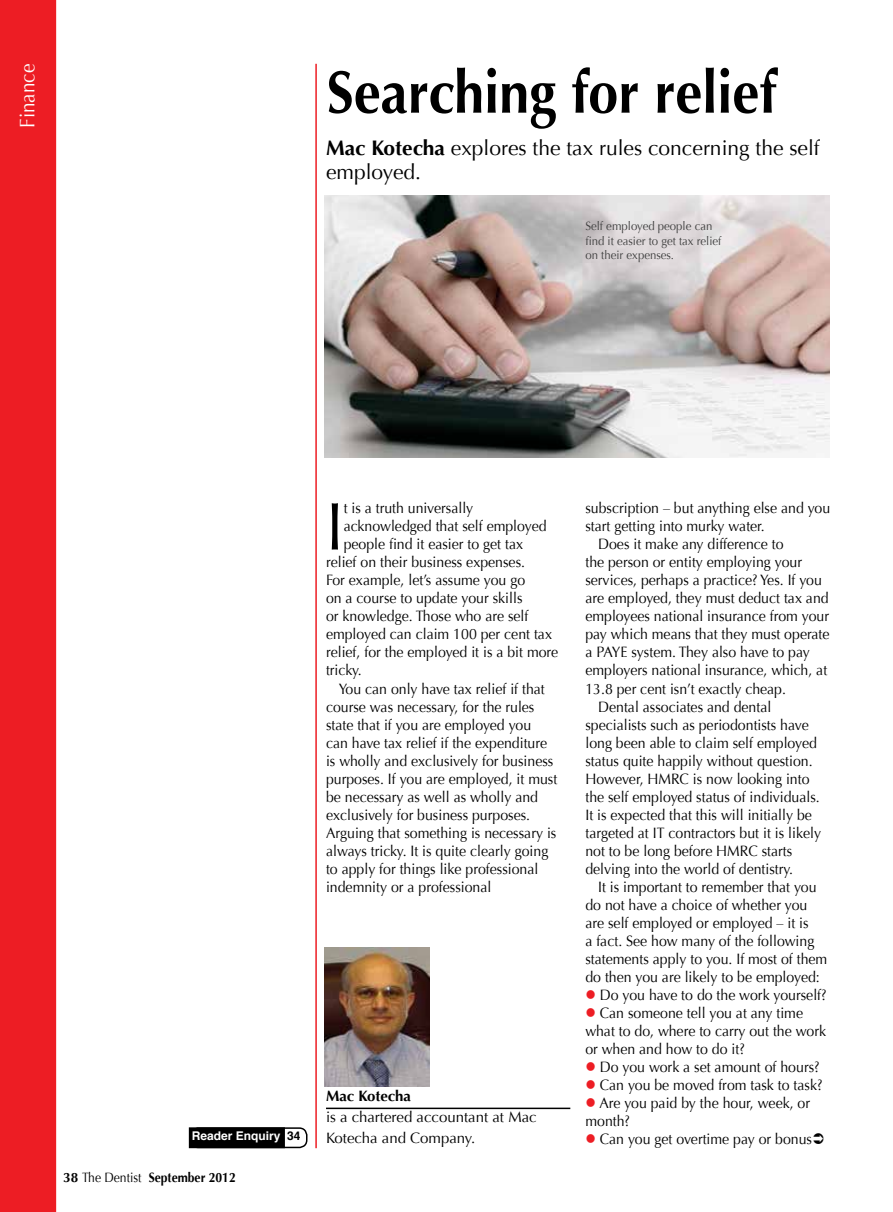
<style>
.page{position:relative;width:893px;height:1212px;background:#fff}
.page>*{position:absolute;margin:0;border:0;box-sizing:border-box;transform-origin:0 0}
.t1{font:67.5px "Optima";color:#000;scale:.94 1}
.t2{font:700 60px "Optima";color:#000;scale:.9 1}
.t3{font:21px/24px "Optima";color:#000}
.t4{font:21px "Optima";color:#fff;scale:.9 1}
.t5{font:15px/18px "Optima";color:#000;scale:.94 1}
.t6{font:15px "Optima";color:#000}
.t7{font:700 15px "Optima";color:#000}
.t8{font:700 13.5px "Optima";color:#000}
.t9{font:12px/14.2px "Optima";color:#404040;scale:.95 1}
.t10{font:700 12px "Helvetica";color:#fff}
.t11{font:700 12px "Helvetica";color:#000}
.s1{font-weight:700}
.s2{font-weight:400}
.s3{color:#ed1d24}
</style>
<div class="page">
<div style="left:0;top:0;width:56px;height:1212px;background:#ed1d24"></div>
<img style="left:325px;top:196px;width:504px;height:261px">
<hr style="left:326px;top:1107px;width:244px;height:2px;background:#000">
<img style="left:325px;top:947px;width:104px;height:139px">
<div style="left:190px;top:1128px;width:94px;height:19px;background:#000"></div>
<div style="left:189px;top:1127px;width:96px;height:21px;border:2px solid #000"></div>
<div style="left:190px;top:1127px;width:117px;height:21px;border:2px solid #000;border-radius:7px"></div>
<hr style="left:315px;top:64px;width:2px;height:1084px;background:#ed1d24">
<h3 class="t4" style="left:15px;top:128px;width:72px;rotate:-90deg">Finance</h3>
<h2 class="t2" style="left:327px;top:57px;width:501px">Searching for relief</h2>
<h3 class="t3" style="left:326px;top:136px;width:495px"><span class="s1">Mac Kotecha</span> explores the tax rules concerning the self employed.</h3>
<p class="t9" style="left:585px;top:219px;width:145px">Self employed people can find it easier to get tax relief on their expenses.</p>
<h1 class="t1" style="left:326px;top:487px;width:20px">I</h1>
<p class="t5" style="left:344px;top:499px;width:139px">t is a truth universally</p>
<p class="t5" style="left:344px;top:517px;width:217px">acknowledged that self employed</p>
<p class="t5" style="left:344px;top:535px;width:192px">people find it easier to get tax</p>
<p class="t5" style="left:326px;top:553px;width:213px">relief on their business expenses.</p>
<p class="t5" style="left:326px;top:571px;width:213px">For example, let’s assume you go</p>
<p class="t5" style="left:326px;top:589px;width:210px">on a course to update your skills</p>
<p class="t5" style="left:326px;top:607px;width:217px">or knowledge. Those who are self</p>
<p class="t5" style="left:326px;top:625px;width:242px">employed can claim 100 per cent tax</p>
<p class="t5" style="left:326px;top:643px;width:249px">relief, for the employed it is a bit more</p>
<p class="t5" style="left:326px;top:661px;width:40px">tricky.</p>
<p class="t5" style="left:339px;top:679px;width:221px">You can only have tax relief if that</p>
<p class="t5" style="left:326px;top:697px;width:223px">course was necessary, for the rules</p>
<p class="t5" style="left:326px;top:715px;width:220px">state that if you are employed you</p>
<p class="t5" style="left:326px;top:733px;width:237px">can have tax relief if the expenditure</p>
<p class="t5" style="left:326px;top:751px;width:243px">is wholly and exclusively for business</p>
<p class="t5" style="left:326px;top:769px;width:248px">purposes. If you are employed, it must</p>
<p class="t5" style="left:326px;top:787px;width:227px">be necessary as well as wholly and</p>
<p class="t5" style="left:326px;top:805px;width:219px">exclusively for business purposes.</p>
<p class="t5" style="left:326px;top:823px;width:247px">Arguing that something is necessary is</p>
<p class="t5" style="left:326px;top:841px;width:238px">always tricky. It is quite clearly going</p>
<p class="t5" style="left:326px;top:859px;width:227px">to apply for things like professional</p>
<p class="t5" style="left:326px;top:877px;width:177px">indemnity or a professional</p>
<p class="t7" style="left:326px;top:1087px;width:87px">Mac Kotecha</p>
<p class="t6" style="left:326px;top:1108px;width:212px">is a chartered accountant at Mac</p>
<p class="t10" style="left:192px;top:1126px;width:90px">Reader Enquiry</p>
<p class="t6" style="left:326px;top:1129px;width:151px">Kotecha and Company.</p>
<p class="t11" style="left:287px;top:1126px;width:15px">34</p>
<p class="t8" style="left:63px;top:1170px;width:174px">38 <span class="s2">The Dentist</span> September 2012</p>
<p class="t5" style="left:585px;top:499px;width:262px">subscription – but anything else and you</p>
<p class="t5" style="left:585px;top:517px;width:192px">start getting into murky water.</p>
<p class="t5" style="left:598px;top:535px;width:199px">Does it make any difference to</p>
<p class="t5" style="left:585px;top:553px;width:232px">the person or entity employing your</p>
<p class="t5" style="left:585px;top:571px;width:253px">services, perhaps a practice? Yes. If you</p>
<p class="t5" style="left:585px;top:589px;width:260px">are employed, they must deduct tax and</p>
<p class="t5" style="left:585px;top:607px;width:261px">employees national insurance from your</p>
<p class="t5" style="left:585px;top:625px;width:261px">pay which means that they must operate</p>
<p class="t5" style="left:585px;top:643px;width:240px">a PAYE system. They also have to pay</p>
<p class="t5" style="left:585px;top:661px;width:259px">employers national insurance, which, at</p>
<p class="t5" style="left:585px;top:679px;width:215px">13.8 per cent isn’t exactly cheap.</p>
<p class="t5" style="left:598px;top:697px;width:186px">Dental associates and dental</p>
<p class="t5" style="left:585px;top:715px;width:239px">specialists such as periodontists have</p>
<p class="t5" style="left:585px;top:733px;width:248px">long been able to claim self employed</p>
<p class="t5" style="left:585px;top:751px;width:243px">status quite happily without question.</p>
<p class="t5" style="left:585px;top:769px;width:240px">However, HMRC is now looking into</p>
<p class="t5" style="left:585px;top:787px;width:251px">the self employed status of individuals.</p>
<p class="t5" style="left:585px;top:805px;width:242px">It is expected that this will initially be</p>
<p class="t5" style="left:585px;top:823px;width:252px">targeted at IT contractors but it is likely</p>
<p class="t5" style="left:585px;top:841px;width:222px">not to be long before HMRC starts</p>
<p class="t5" style="left:585px;top:859px;width:223px">delving into the world of dentistry.</p>
<p class="t5" style="left:598px;top:877px;width:234px">It is important to remember that you</p>
<p class="t5" style="left:585px;top:895px;width:238px">do not have a choice of whether you</p>
<p class="t5" style="left:585px;top:913px;width:239px">are self employed or employed – it is</p>
<p class="t5" style="left:585px;top:931px;width:245px">a fact. See how many of the following</p>
<p class="t5" style="left:585px;top:949px;width:259px">statements apply to you. If most of them</p>
<p class="t5" style="left:585px;top:967px;width:251px">do then you are likely to be employed:</p>
<p class="t5" style="left:585px;top:985px;width:258px"><span class="s3">●</span> Do you have to do the work yourself?</p>
<p class="t5" style="left:585px;top:1003px;width:258px"><span class="s3">●</span> Can someone tell you at any time what to do, where to carry out the work or when and how to do it?</p>
<p class="t5" style="left:585px;top:1057px;width:251px"><span class="s3">●</span> Do you work a set amount of hours?</p>
<p class="t5" style="left:585px;top:1075px;width:254px"><span class="s3">●</span> Can you be moved from task to task?</p>
<p class="t5" style="left:585px;top:1093px;width:241px"><span class="s3">●</span> Are you paid by the hour, week, or month?</p>
<p class="t5" style="left:585px;top:1129px;width:243px"><span class="s3">●</span> Can you get overtime pay or bonus</p>
</div>
